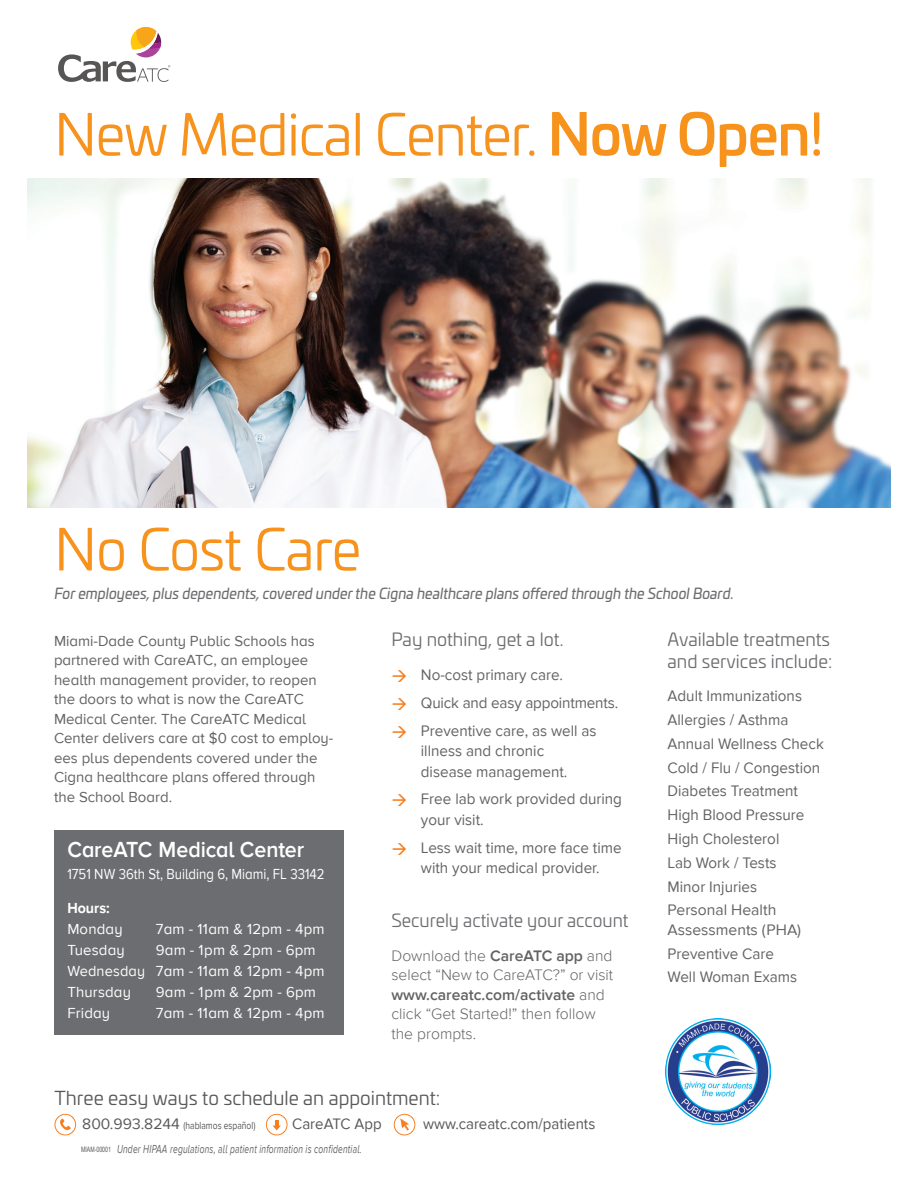
<style>
.page{position:relative;width:918px;height:1188px;background:#fff}
.page>*{position:absolute;margin:0;border:0;box-sizing:border-box;transform-origin:0 0}
.t1{font:57px "Univia Pro";letter-spacing:-.02em;color:#f7931d}
.t2{font:600 22.5px "Proxima Nova A";letter-spacing:-.005em;color:#fff;scale:.95 1}
.t3{font:19.05px "Univia Pro";color:#57585a}
.t4{font:18px/22.5px "Univia Pro";color:#6c6d70}
.t5{font:15.75px/20.5px "Proxima Nova";color:#636366}
.t6{font:15.6px/23.9px "Proxima Nova";color:#636366}
.t7{font:300 15.6px/19.5px "Proxima Nova";color:#636366}
.t8{font:15.6px "Proxima Nova";color:#57585a;scale:.96 1}
.t9{font:15px/19.5px "Proxima Nova A";color:#636366}
.t10{font:15px/21px "Proxima Nova A";letter-spacing:.01em;color:#fff}
.t11{font:italic 15px "Univia Pro";color:#6c6d70;scale:.92 1}
.t12{font:15px "Proxima Nova A";letter-spacing:.01em;color:#fff;scale:.88 1}
.t13{font:700 15px "Proxima Nova A";color:#fff;scale:.95 1}
.t14{font:italic 12px "Proxima Nova A";letter-spacing:.025em;color:#636366;scale:.7 1}
.t15{font:10.5px "Proxima Nova";color:#57585a;scale:.81 1}
.t16{font:7.5px "Arial";color:#57585a;scale:.7 1}
.s1{font-weight:500}
.s2{font-style:inherit}
.s3{color:#f57f21}
.s4{font-weight:600}
.s5{font-size:15.6px}
</style>
<div class="page">
<img style="left:27px;top:179px;width:864px;height:328px">
<svg style="left:58px;top:27px;width:112px;height:55px"></svg>
<img style="left:665px;top:1019px;width:106px;height:105px">
<div style="left:54px;top:831px;width:289px;height:204px;background:#6c6d70"></div>
<svg style="left:54px;top:1114px;width:22px;height:21px"></svg>
<svg style="left:266px;top:1114px;width:22px;height:21px"></svg>
<svg style="left:394px;top:1114px;width:21px;height:21px"></svg>
<h1 class="t1" style="left:54px;top:93px;width:771px">New Medical Center. <span class="s1">Now Open</span><span class="s2">!</span></h1>
<h1 class="t1" style="left:54px;top:508px;width:308px">No Cost Care</h1>
<p class="t11" style="left:54px;top:582px;width:740px">For employees, plus dependents, covered under the Cigna healthcare plans offered through the School Board.</p>
<p class="t9" style="left:54px;top:631px;width:281px">Miami-Dade County Public Schools has partnered with CareATC, an employee health management provider, to reopen the doors to what is now the CareATC Medical Center. The CareATC Medical Center delivers care at $0 cost to employ&shy;ees plus dependents covered under the Cigna healthcare plans offered through the School Board.</p>
<h2 class="t2" style="left:67px;top:837px;width:251px">CareATC Medical Center</h2>
<p class="t12" style="left:67px;top:865px;width:294px">1751 NW 36th St, Building 6, Miami, FL 33142</p>
<p class="t13" style="left:67px;top:900px;width:46px">Hours:</p>
<p class="t10" style="left:67px;top:919px;width:57px">Monday</p>
<p class="t10" style="left:156px;top:919px;width:170px">7am - 11am &amp; 12pm - 4pm</p>
<p class="t10" style="left:67px;top:940px;width:59px">Tuesday</p>
<p class="t10" style="left:67px;top:940px;width:259px;text-indent:88px">9am - 1pm &amp; 2pm - 6pm<br>Wednesday 7am - 11am &amp; 12pm - 4pm<br>Thursday</p>
<p class="t10" style="left:156px;top:982px;width:162px">9am - 1pm &amp; 2pm - 6pm</p>
<p class="t10" style="left:67px;top:1003px;width:44px">Friday</p>
<p class="t10" style="left:156px;top:1003px;width:170px">7am - 11am &amp; 12pm - 4pm</p>
<p class="t4" style="left:392px;top:627px;width:173px">Pay nothing, get a lot.</p>
<p class="t5" style="left:392px;top:665px;width:173px"><span class="s3">→</span> No-cost primary care.</p>
<p class="t5" style="left:392px;top:693px;width:228px"><span class="s3">→</span> Quick and easy appointments.</p>
<p class="t5" style="left:421px;top:720px;width:177px;text-indent:-29px"><span class="s3">→</span> Preventive care, as well as illness and chronic disease management.</p>
<p class="t5" style="left:421px;top:789px;width:203px;text-indent:-29px"><span class="s3">→</span> Free lab work provided during your visit.</p>
<p class="t5" style="left:392px;top:837px;width:232px;text-align:center"><span class="s3">→</span> Less wait time, more face time with your medical provider.</p>
<p class="t4" style="left:392px;top:908px;width:238px">Securely activate your account</p>
<p class="t7" style="left:392px;top:946px;width:223px">Download the <span class="s4">CareATC app</span> and select “New to CareATC?” or visit <span class="s4">www.careatc.com/activate</span> and click “Get Started!” then follow the prompts.</p>
<p class="t3" style="left:54px;top:1084px;width:387px">Three easy ways to schedule an appointment:</p>
<p class="t15" style="left:82px;top:1119px;width:215px"><span class="s5">800.993.8244</span> (hablamos español)</p>
<p class="t8" style="left:292px;top:1114px;width:95px">CareATC App</p>
<p class="t8" style="left:423px;top:1114px;width:181px">www.careatc.com/patients</p>
<p class="t14" style="left:117px;top:1142px;width:351px">Under HIPAA regulations, all patient information is confidential.</p>
<p class="t16" style="left:81px;top:1144px;width:44px">MIAM-00001</p>
<p class="t4" style="left:668px;top:627px;width:166px">Available treatments and services include:</p>
<p class="t6" style="left:668px;top:684px;width:158px">Adult Immunizations<br>Allergies / Asthma<br>Annual Wellness Check<br>Cold / Flu / Congestion<br>Diabetes Treatment<br>High Blood Pressure<br>High Cholesterol<br>Lab Work / Tests<br>Minor Injuries</p>
<p class="t5" style="left:668px;top:901px;width:135px;line-height:19.5px">Personal Health<br>Assessments (PHA)</p>
<p class="t6" style="left:668px;top:942px;width:131px">Preventive Care<br>Well Woman Exams</p>
</div>
